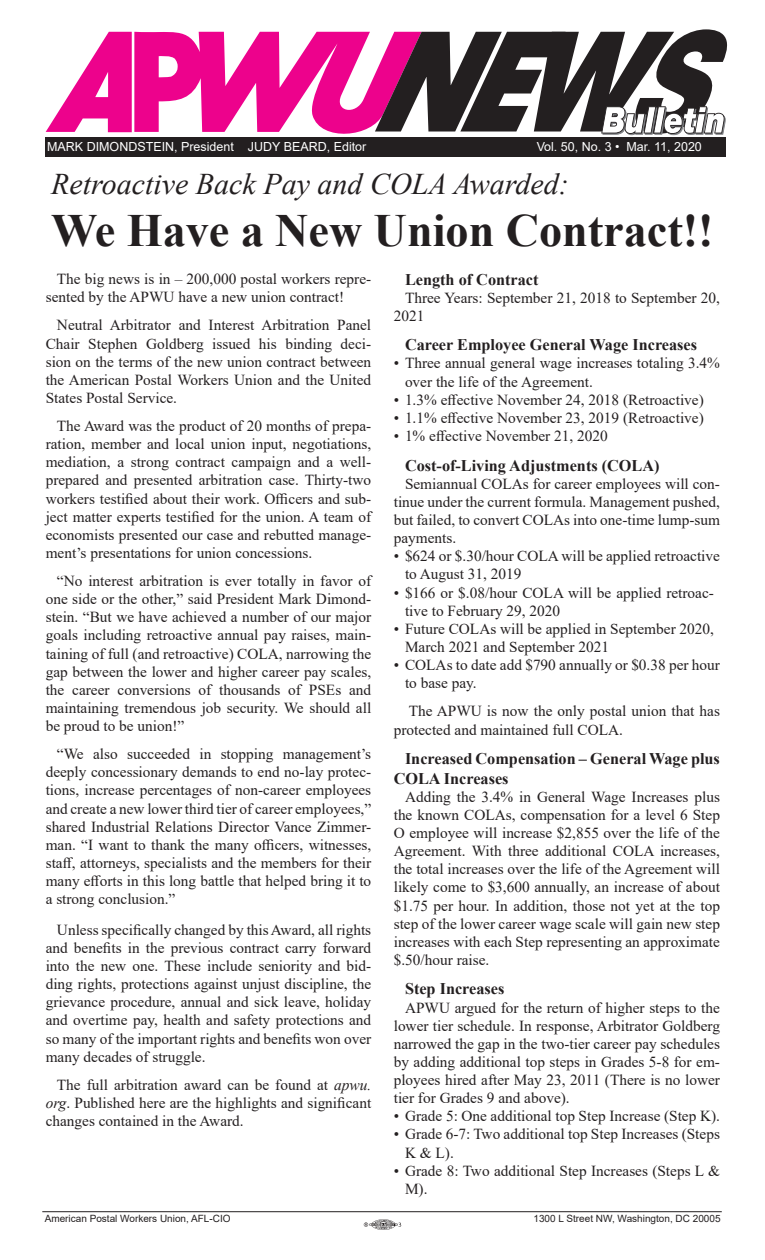
<style>
.page{position:relative;width:765px;height:1260px;background:#fff}
.page>*{position:absolute;margin:0;border:0;box-sizing:border-box;transform-origin:0 0}
.Headline{font:700 46.25px "Times New Roman";color:#231f20}
.Headline-2{font:italic 30px "Times New Roman";color:#231f20}
.Body_text{font:700 16.25px/19.5px "Times New Roman";color:#231f20}
.Body_text-2{font:15.25px/18.1px "Times New Roman";color:#231f20}
.t1{font:12.5px "Arial";color:#fff}
.t2{font:10px "Arial";color:#231f20}
.s1{font-style:italic}
</style>
<div class="page">
<svg style="left:364px;top:1219px;width:37px;height:11px"></svg>
<div style="left:46px;top:137px;width:680px;height:20px;background:#231f20"></div>
<svg style="left:46px;top:29px;width:681px;height:107px"></svg>
<hr style="left:42px;top:1211px;width:680px;height:1px;background:#231f20">
<p class="t1" style="left:47px;top:138px;width:321px">MARK DIMONDSTEIN, President JUDY BEARD, Editor</p>
<p class="t1" style="left:537px;top:138px;width:167px">Vol. 50, No. 3 • Mar. 11, 2020</p>
<p class="Headline-2" style="left:51px;top:163px;width:519px">Retroactive Back Pay and COLA Awarded:</p>
<p class="Headline" style="left:51px;top:197px;width:664px">We Have a New Union Contract!!</p>
<p class="Body_text-2" style="left:46px;top:270px;width:327px;text-indent:11px">The big news is in – 200,000 postal workers repre&shy;sented by the APWU have a new union contract!</p>
<p class="Body_text-2" style="left:46px;top:316px;width:327px;text-align:justify;text-indent:11px">Neutral Arbitrator and Interest Arbitration Panel Chair Stephen Goldberg issued his binding deci&shy;sion on the terms of the new union contract between the American Postal Workers Union and the United States Postal Service.</p>
<p class="Body_text-2" style="left:46px;top:416px;width:327px;text-align:justify;text-indent:11px">The Award was the product of 20 months of prepa&shy;ration, member and local union input, negotiations, mediation, a strong contract campaign and a well&shy;prepared and presented arbitration case. Thirty-two workers testified about their work. Officers and sub&shy;ject matter experts testified for the union. A team of economists presented our case and rebutted manage&shy;ment’s presentations for union concessions.</p>
<p class="Body_text-2" style="left:46px;top:571px;width:327px;text-align:justify;text-indent:11px">“No interest arbitration is ever totally in favor of one side or the other,” said President Mark Dimond&shy;stein. “But we have achieved a number of our major goals including retroactive annual pay raises, main&shy;taining of full (and retroactive) COLA, narrowing the gap between the lower and higher career pay scales, the career conversions of thousands of PSEs and maintaining tremendous job security. We should all be proud to be union!”</p>
<p class="Body_text-2" style="left:46px;top:745px;width:327px;text-align:justify;text-indent:11px">“We also succeeded in stopping management’s deeply concessionary demands to end no-lay protec&shy;tions, increase percentages of non-career employees and create a new lower third tier of career employees,” shared Industrial Relations Director Vance Zimmer&shy;man. “I want to thank the many officers, witnesses, staff, attorneys, specialists and the members for their many efforts in this long battle that helped bring it to a strong conclusion.”</p>
<p class="Body_text-2" style="left:46px;top:920px;width:327px;text-align:justify;text-indent:11px">Unless specifically changed by this Award, all rights and benefits in the previous contract carry forward into the new one. These include seniority and bid&shy;ding rights, protections against unjust discipline, the grievance procedure, annual and sick leave, holiday and overtime pay, health and safety protections and so many of the important rights and benefits won over many decades of struggle.</p>
<p class="Body_text-2" style="left:46px;top:1075px;width:327px;text-align:justify;text-indent:11px">The full arbitration award can be found at <span class="s1">apwu. org</span>. Published here are the highlights and significant changes contained in the Award.</p>
<p class="Body_text" style="left:405px;top:269px;width:135px">Length of Contract</p>
<p class="Body_text-2" style="left:394px;top:288px;width:328px;text-indent:11px">Three Years: September 21, 2018 to September 20,<br>2021</p>
<p class="Body_text" style="left:405px;top:335px;width:294px">Career Employee General Wage Increases</p>
<p class="Body_text-2" style="left:405px;top:354px;width:317px;text-indent:-11px">• Three annual general wage increases totaling 3.4% over the life of the Agreement.</p>
<p class="Body_text-2" style="left:394px;top:390px;width:312px">• 1.3% effective November 24, 2018 (Retroactive)</p>
<p class="Body_text-2" style="left:394px;top:408px;width:312px">• 1.1% effective November 23, 2019 (Retroactive)</p>
<p class="Body_text-2" style="left:394px;top:427px;width:215px">• 1% effective November 21, 2020</p>
<p class="Body_text" style="left:405px;top:455px;width:256px">Cost-of-Living Adjustments (COLA)</p>
<p class="Body_text-2" style="left:394px;top:474px;width:328px;text-align:justify;text-indent:11px">Semiannual COLAs for career employees will con&shy;tinue under the current formula. Management pushed, but failed, to convert COLAs into one-time lump-sum payments.</p>
<p class="Body_text-2" style="left:405px;top:547px;width:317px;text-indent:-11px">• $624 or $.30/hour COLA will be applied retroactive to August 31, 2019</p>
<p class="Body_text-2" style="left:405px;top:583px;width:310px;text-indent:-11px">• $166 or $.08/hour COLA will be applied retroac&shy;tive to February 29, 2020</p>
<p class="Body_text-2" style="left:405px;top:619px;width:310px;text-indent:-11px">• Future COLAs will be applied in September 2020,<br>March 2021 and September 2021</p>
<p class="Body_text-2" style="left:405px;top:655px;width:316px;text-indent:-11px">• COLAs to date add $790 annually or $0.38 per hour to base pay.</p>
<p class="Body_text-2" style="left:394px;top:702px;width:328px;text-indent:15px">The APWU is now the only postal union that has protected and maintained full COLA.</p>
<p class="Body_text" style="left:394px;top:749px;width:328px;text-indent:11px">Increased Compensation – General Wage plus<br>COLA Increases</p>
<p class="Body_text-2" style="left:394px;top:787px;width:328px;text-align:justify;text-indent:11px">Adding the 3.4% in General Wage Increases plus the known COLAs, compensation for a level 6 Step O employee will increase $2,855 over the life of the Agreement. With three additional COLA increases, the total increases over the life of the Agreement will likely come to $3,600 annually, an increase of about $1.75 per hour. In addition, those not yet at the top step of the lower career wage scale will gain new step increases with each Step representing an approximate $.50/hour raise.</p>
<p class="Body_text" style="left:405px;top:979px;width:101px">Step Increases</p>
<p class="Body_text-2" style="left:394px;top:998px;width:328px;text-align:justify;text-indent:11px">APWU argued for the return of higher steps to the lower tier schedule. In response, Arbitrator Goldberg narrowed the gap in the two-tier career pay schedules by adding additional top steps in Grades 5-8 for em&shy;ployees hired after May 23, 2011 (There is no lower tier for Grades 9 and above).</p>
<p class="Body_text-2" style="left:394px;top:1107px;width:328px">• Grade 5: One additional top Step Increase (Step K).</p>
<p class="Body_text-2" style="left:405px;top:1125px;width:316px;text-indent:-11px">• Grade 6-7: Two additional top Step Increases (Steps<br>K &amp; L).</p>
<p class="Body_text-2" style="left:405px;top:1161px;width:317px;text-indent:-11px">• Grade 8: Two additional Step Increases (Steps L &amp;<br>M).</p>
<p class="t2" style="left:45px;top:1211px;width:187px">American Postal Workers Union, AFL-CIO</p>
<p class="t2" style="left:534px;top:1211px;width:189px">1300 L Street NW, Washington, DC 20005</p>
</div>
